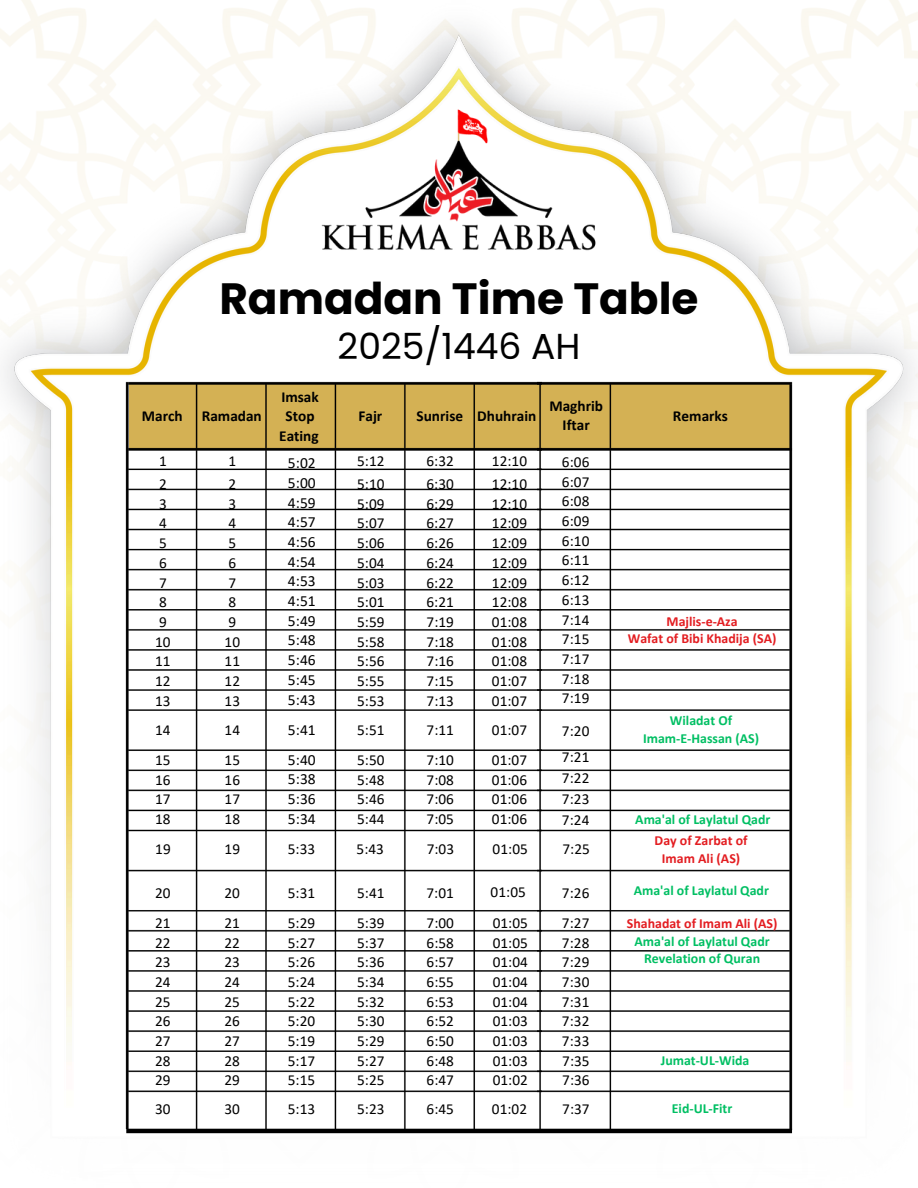
<style>
.page{position:relative;width:918px;height:1188px;background:#fff}
.page>*{position:absolute;margin:0;border:0;box-sizing:border-box;transform-origin:0 0}
.t1{font:700 43.8px "Poppins";color:#000}
.t2{font:36.15px "Poppins";color:#000}
.t3{font:15.45px/19.6px "Calibri";letter-spacing:.005em;color:#000;text-align:justify}
.t4{font:15.3px/19.6px "Calibri";letter-spacing:.005em;color:#000}
.t5{font:700 15.3px/19.6px "Calibri";color:#000;text-align:center}
.t6{font:700 13.8px/17.7px "Calibri";color:#00bf63;text-align:center}
.t7{font:700 13.8px "Calibri";color:#e31d21}
.s1{color:#e31d21}
</style>
<div class="page">
<img style="left:0;top:0;width:918px;height:1134px">
<img style="left:541px;top:375px;width:257px;height:755px">
<img style="left:119px;top:375px;width:422px;height:754px">
<img style="left:302px;top:99px;width:314px;height:169px">
<hr style="left:126px;top:1129px;width:666px;height:4px;background:#000">
<h4 class="t1" style="left:219px;top:268px;width:481px">Ramadan Time Table</h4>
<h4 class="t2" style="left:338px;top:321px;width:244px">2025/1446 AH</h4>
<p class="t5" style="left:142px;top:407px;width:42px">March</p>
<p class="t4" style="left:159px;top:451px;width:9px;line-height:22.8px">1<br>2</p>
<p class="t4" style="left:155px;top:495px;width:17px">3<br>4<br>5<br>6<br>7<br>8<br>9<br>10<br>11<br>12<br>13</p>
<p class="t4" style="left:155px;top:716px;width:17px;line-height:30px">14<br>15</p>
<p class="t4" style="left:155px;top:771px;width:17px;text-align:justify">16<br>17<br>18</p>
<h2 class="t5" style="left:202px;top:407px;width:61px">Ramadan</h2>
<p class="t4" style="left:228px;top:451px;width:9px;line-height:22.8px">1<br>2</p>
<p class="t4" style="left:225px;top:495px;width:17px">3<br>4<br>5<br>6<br>7<br>8<br>9<br>10<br>11<br>12<br>13</p>
<p class="t4" style="left:225px;top:716px;width:17px;line-height:30px">14<br>15</p>
<p class="t4" style="left:225px;top:771px;width:17px;text-align:justify">16<br>17<br>18</p>
<h3 class="t4" style="left:155px;top:841px;width:17px">19</h3>
<h4 class="t4" style="left:225px;top:841px;width:17px">19</h4>
<h1 class="t4" style="left:155px;top:879px;width:17px;line-height:30px">20<br>21</h1>
<h1 class="t4" style="left:155px;top:934px;width:17px;text-align:justify">22<br>23<br>24<br>25<br>26<br>27<br>28<br>29</h1>
<h1 class="t4" style="left:155px;top:1101px;width:17px">30</h1>
<h3 class="t4" style="left:224px;top:879px;width:17px;line-height:30px">20<br>21</h3>
<h3 class="t4" style="left:224px;top:934px;width:17px;text-align:justify">22<br>23<br>24<br>25<br>26<br>27<br>28<br>29</h3>
<h3 class="t4" style="left:224px;top:1101px;width:17px">30</h3>
<h3 class="t5" style="left:279px;top:388px;width:41px">Imsak<br>Stop<br>Eating</h3>
<h4 class="t3" style="left:288px;top:454px;width:29px">5:02<br>5:00<br>4:59<br>4:57<br>4:56<br>4:54<br>4:53<br>4:51<br>5:49<br>5:48<br>5:46<br>5:45<br>5:43</h4>
<h4 class="t3" style="left:288px;top:716px;width:29px;line-height:30px">5:41<br>5:40</h4>
<h4 class="t3" style="left:288px;top:771px;width:29px">5:38<br>5:36<br>5:34</h4>
<h4 class="t5" style="left:359px;top:407px;width:25px">Fajr</h4>
<h4 class="t4" style="left:357px;top:451px;width:29px;line-height:22.8px">5:12<br>5:10</h4>
<h4 class="t4" style="left:357px;top:495px;width:29px;text-align:justify">5:09<br>5:07<br>5:06<br>5:04<br>5:03<br>5:01<br>5:59<br>5:58<br>5:56<br>5:55<br>5:53</h4>
<h4 class="t4" style="left:357px;top:716px;width:29px;line-height:30px">5:51<br>5:50</h4>
<h4 class="t4" style="left:357px;top:771px;width:29px;text-align:justify">5:48<br>5:46<br>5:44</h4>
<p class="t5" style="left:417px;top:407px;width:48px">Sunrise</p>
<p class="t4" style="left:427px;top:451px;width:29px;line-height:22.8px">6:32<br>6:30</p>
<p class="t4" style="left:427px;top:495px;width:29px;text-align:justify">6:29<br>6:27<br>6:26<br>6:24<br>6:22<br>6:21<br>7:19<br>7:18<br>7:16<br>7:15<br>7:13</p>
<p class="t4" style="left:427px;top:716px;width:29px;line-height:30px">7:11<br>7:10</p>
<p class="t4" style="left:427px;top:771px;width:29px;text-align:justify">7:08<br>7:06<br>7:05</p>
<p class="t5" style="left:477px;top:407px;width:61px">Dhuhrain</p>
<p class="t4" style="left:492px;top:451px;width:37px;line-height:22.8px">12:10<br>12:10</p>
<p class="t4" style="left:492px;top:495px;width:37px;text-align:justify">12:10<br>12:09<br>12:09<br>12:09<br>12:09<br>12:08<br>01:08<br>01:08<br>01:08<br>01:07<br>01:07</p>
<p class="t4" style="left:492px;top:716px;width:37px;line-height:30px">01:07<br>01:07</p>
<p class="t4" style="left:492px;top:771px;width:37px;text-align:justify">01:06<br>01:06<br>01:06</p>
<h4 class="t5" style="left:549px;top:398px;width:55px;line-height:19.2px">Maghrib<br>Iftar</h4>
<h4 class="t4" style="left:562px;top:453px;width:29px;text-align:justify">6:06<br>6:07<br>6:08<br>6:09<br>6:10<br>6:11<br>6:12<br>6:13<br>7:14<br>7:15<br>7:17<br>7:18<br>7:19</h4>
<p class="t4" style="left:562px;top:723px;width:29px">7:20</p>
<h4 class="t4" style="left:562px;top:748px;width:29px;line-height:20.7px;text-align:justify">7:21<br>7:22<br>7:23<br>7:24</h4>
<p class="t4" style="left:288px;top:841px;width:29px">5:33</p>
<p class="t4" style="left:357px;top:841px;width:29px">5:43</p>
<h4 class="t4" style="left:427px;top:841px;width:29px">7:03</h4>
<p class="t4" style="left:493px;top:841px;width:37px">01:05</p>
<p class="t4" style="left:562px;top:841px;width:29px">7:25</p>
<h4 class="t4" style="left:288px;top:879px;width:29px;line-height:30px">5:31<br>5:29</h4>
<h4 class="t4" style="left:288px;top:934px;width:29px;text-align:justify">5:27<br>5:26<br>5:24<br>5:22<br>5:20<br>5:19<br>5:17<br>5:15</h4>
<h4 class="t4" style="left:288px;top:1101px;width:29px">5:13</h4>
<p class="t4" style="left:357px;top:879px;width:29px;line-height:30px">5:41<br>5:39</p>
<p class="t4" style="left:357px;top:934px;width:29px;text-align:justify">5:37<br>5:36<br>5:34<br>5:32<br>5:30<br>5:29<br>5:27<br>5:25</p>
<p class="t4" style="left:357px;top:1101px;width:29px">5:23</p>
<p class="t4" style="left:427px;top:879px;width:29px;line-height:30px">7:01<br>7:00</p>
<p class="t4" style="left:427px;top:934px;width:29px;text-align:justify">6:58<br>6:57<br>6:55<br>6:53<br>6:52<br>6:50<br>6:48<br>6:47</p>
<p class="t4" style="left:427px;top:1101px;width:29px">6:45</p>
<h4 class="t4" style="left:491px;top:883px;width:37px">01:05</h4>
<p class="t4" style="left:493px;top:914px;width:37px;text-align:justify">01:05<br>01:05<br>01:04<br>01:04<br>01:04<br>01:03<br>01:03<br>01:03<br>01:02</p>
<h3 class="t4" style="left:492px;top:1101px;width:37px">01:02</h3>
<h4 class="t4" style="left:562px;top:879px;width:29px;line-height:30px">7:26<br>7:27</h4>
<h4 class="t4" style="left:562px;top:934px;width:29px;text-align:justify">7:28<br>7:29<br>7:30<br>7:31<br>7:32<br>7:33</h4>
<h3 class="t4" style="left:562px;top:1053px;width:29px">7:35</h3>
<h4 class="t4" style="left:562px;top:1071px;width:29px">7:36</h4>
<h3 class="t4" style="left:562px;top:1101px;width:29px">7:37</h3>
<h3 class="t5" style="left:673px;top:407px;width:57px">Remarks</h3>
<h4 class="t7" style="left:667px;top:615px;width:73px">Majlis-e-Aza</h4>
<h4 class="t7" style="left:628px;top:633px;width:150px">Wafat of Bibi Khadija (SA)</h4>
<p class="t6" style="left:670px;top:713px;width:64px">Wiladat Of</p>
<p class="t6" style="left:643px;top:731px;width:118px">Imam-E-Hassan (AS)</p>
<h4 class="t6" style="left:635px;top:811px;width:137px">Ama'al of Laylatul Qadr</h4>
<h4 class="t7" style="left:655px;top:835px;width:94px">Day of Zarbat of</h4>
<h4 class="t7" style="left:662px;top:852px;width:80px">Imam Ali (AS)</h4>
<h4 class="t6" style="left:634px;top:883px;width:137px">Ama'al of Laylatul Qadr</h4>
<h4 class="t6" style="left:627px;top:916px;width:152px"><span class="s1">Shahadat of Imam Ali (AS)<br></span>Ama'al of Laylatul Qadr<br>Revelation of Quran</h4>
<h3 class="t6" style="left:661px;top:1053px;width:90px">Jumat-UL-Wida</h3>
<h4 class="t6" style="left:672px;top:1101px;width:62px">Eid-UL-Fitr</h4>
</div>
